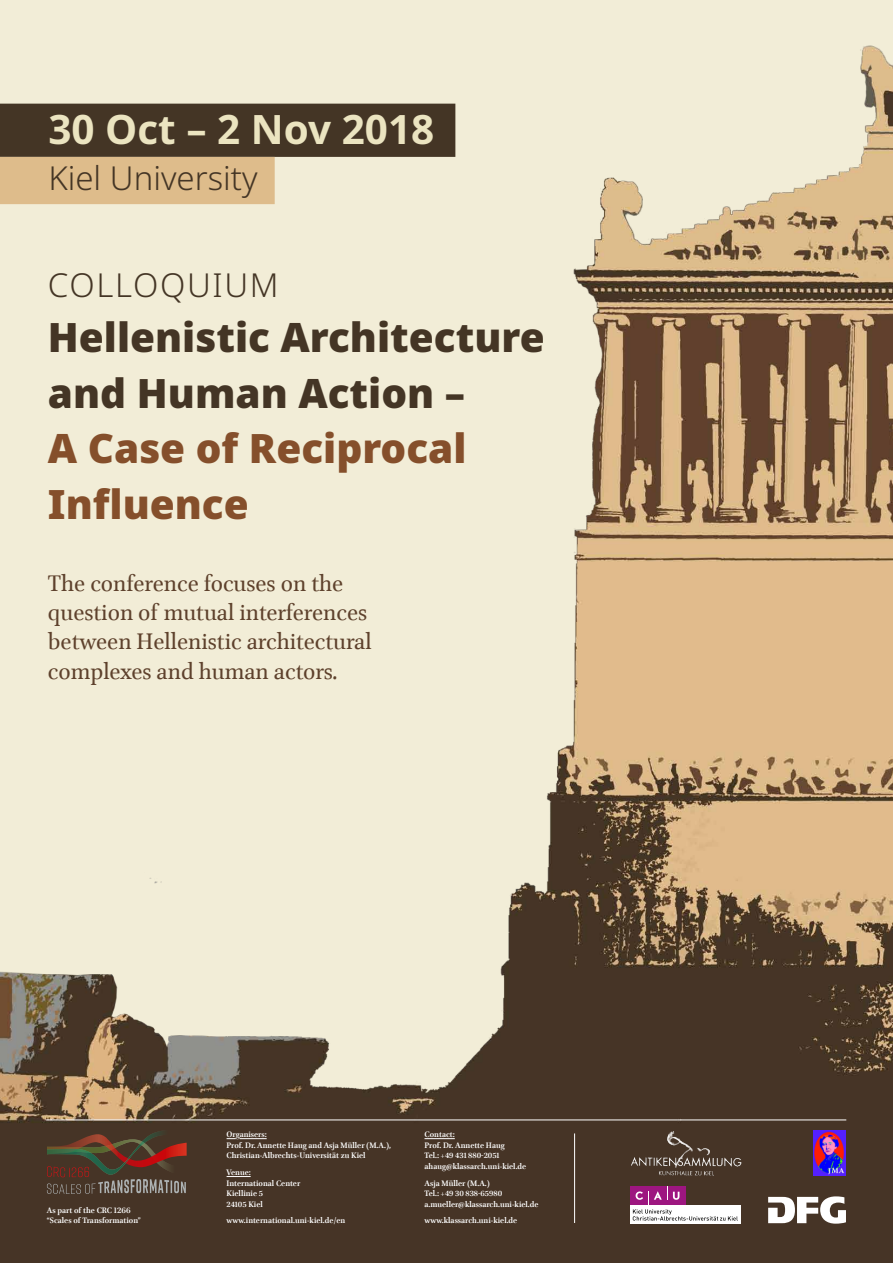
<style>
.page{position:relative;width:893px;height:1263px;background:#f2edd7}
.page>*{position:absolute;margin:0;border:0;box-sizing:border-box;transform-origin:0 0}
.t1{font:900 40.5px/55.5px "Noto Sans";color:#443525}
.t2{font:900 40.5px/55.5px "Noto Sans";color:#854f2b}
.t3{font:700 40.5px "Noto Sans";color:#ebe4c0}
.t4{font:300 33px "Noto Sans";color:#443525}
.t5{font:300 33px "Noto Sans";letter-spacing:.05em;color:#443525}
.t6{font:25.5px/29.2px "Brill";color:#5e412c}
.t7{font:700 9px/10.5px "Brill";color:#fff}
.t8{font:700 8.62px "Brill";color:#fff}
.s1{font-size:8.62px}
.s2{font-size:9px}
</style>
<div class="page">
<img style="left:0;top:45px;width:893px;height:1218px">
<svg style="left:768px;top:1196px;width:78px;height:28px;background:#b7b0aa"></svg>
<img style="left:813px;top:1131px;width:33px;height:44px">
<div style="left:630px;top:1186px;width:55px;height:19px;background:#9d1680"></div>
<svg style="left:630px;top:1205px;width:111px;height:18px"></svg>
<svg style="left:633px;top:1186px;width:105px;height:34px"></svg>
<svg style="left:47px;top:1129px;width:140px;height:65px;background:#5a4032"></svg>
<svg style="left:227px;top:1138px;width:40px;height:1px"></svg>
<svg style="left:227px;top:1176px;width:24px;height:1px"></svg>
<hr style="left:424px;top:1138px;width:31px;height:1px;background:#fff">
<hr style="left:574px;top:1133px;width:1px;height:90px;background:#fff">
<hr style="left:46px;top:1120px;width:800px;height:1px;background:#fff">
<img style="left:628px;top:1123px;width:116px;height:56px">
<div style="left:0;top:104px;width:455px;height:53px;background:#443525"></div>
<div style="left:0;top:157px;width:275px;height:47px;background:#debc8b"></div>
<h1 class="t3" style="left:48px;top:100px;width:387px">30 Oct – 2 Nov 2018</h1>
<h2 class="t4" style="left:48px;top:155px;width:211px">Kiel University</h2>
<h2 class="t5" style="left:48px;top:262px;width:232px">COLLOQUIUM</h2>
<h1 class="t1" style="left:48px;top:310px;width:498px">Hellenistic Architecture and Human Action –</h1>
<h1 class="t2" style="left:48px;top:421px;width:420px">A Case of Reciprocal<br>Influence</h1>
<h3 class="t6" style="left:48px;top:570px;width:325px">The conference focuses on the question of mutual interferences between Hellenistic architectural complexes and human actors.</h3>
<p class="t7" style="left:47px;top:1205px;width:95px">As part of the CRC 1266 “Scales of Transformation”</p>
<p class="t7" style="left:227px;top:1129px;width:166px">Organisers:<br>Prof. Dr. Annette Haug and Asja Müller (M.A.),<br>Christian-Albrechts-Universität zu Kiel</p>
<p class="t7" style="left:227px;top:1167px;width:75px">Venue:<br>International Center<br>Kiellinie <span class="s1">5</span></p>
<p class="t8" style="left:227px;top:1198px;width:38px">24105 <span class="s2">Kiel</span></p>
<p class="t7" style="left:227px;top:1216px;width:120px">www.international.uni-kiel.de/en</p>
<p class="t7" style="left:424px;top:1129px;width:82px">Contact:<br>Prof. Dr. Annette Haug</p>
<p class="t8" style="left:424px;top:1149px;width:77px"><span class="s2">Tel.: +</span>49 431 880-2051</p>
<p class="t7" style="left:424px;top:1158px;width:103px;line-height:16.9px">ahaug@klassarch.uni-kiel.de<br>Asja Müller (M.A.)</p>
<p class="t8" style="left:424px;top:1187px;width:79px"><span class="s2">Tel.: +</span>49 30 838-65980</p>
<p class="t7" style="left:424px;top:1196px;width:115px;line-height:16.9px">a.mueller@klassarch.uni-kiel.de www.klassarch.uni-kiel.de</p>
</div>
